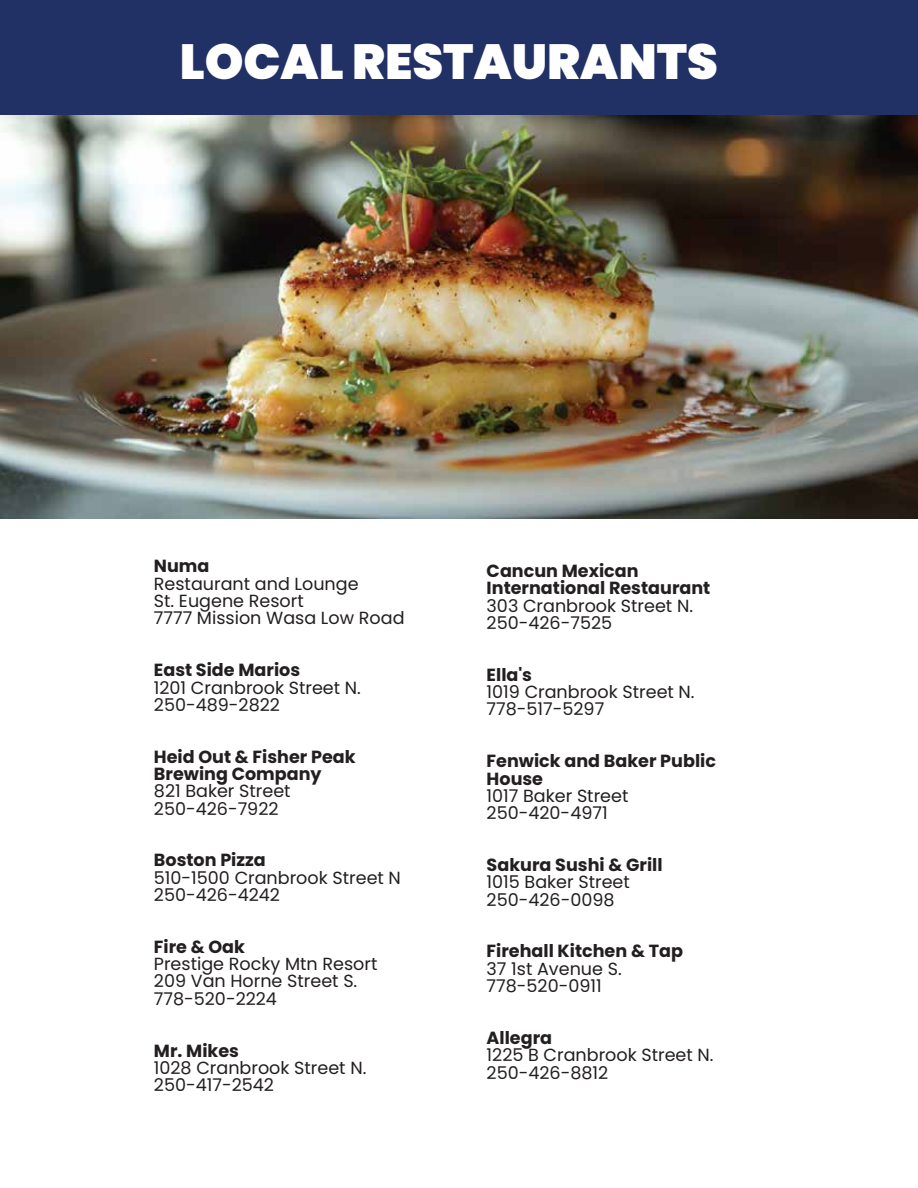
<style>
.page{position:relative;width:918px;height:1188px;background:#fff}
.page>*{position:absolute;margin:0;border:0;box-sizing:border-box;transform-origin:0 0}
.t1{font:900 49.35px "Poppins";color:#fff}
.t2{font:17.55px/17.2px "Poppins";color:#231f20}
.t3{font:700 17.55px/17.2px "Poppins";color:#231f20}
</style>
<div class="page">
<div style="left:0;top:0;width:918px;height:116px;background:#213065"></div>
<img style="left:0;top:116px;width:918px;height:403px">
<h1 class="t1" style="left:180px;top:33px;width:540px">LOCAL RESTAURANTS</h1>
<p class="t3" style="left:154px;top:558px;width:57px">Numa</p>
<p class="t2" style="left:154px;top:575px;width:252px">Restaurant and Lounge<br>St. Eugene Resort<br>7777 Mission Wasa Low Road</p>
<p class="t3" style="left:154px;top:662px;width:148px">East Side Marios</p>
<p class="t2" style="left:154px;top:679px;width:209px">1201 Cranbrook Street N.<br>250-489-2822</p>
<p class="t3" style="left:154px;top:748px;width:203px">Heid Out &amp; Fisher Peak<br>Brewing Company</p>
<p class="t2" style="left:154px;top:783px;width:138px">821 Baker Street<br>250-426-7922</p>
<p class="t3" style="left:154px;top:852px;width:113px">Boston Pizza</p>
<p class="t2" style="left:154px;top:869px;width:249px">510-1500 Cranbrook Street N<br>250-426-4242</p>
<p class="t3" style="left:154px;top:938px;width:93px">Fire &amp; Oak</p>
<p class="t2" style="left:154px;top:956px;width:225px">Prestige Rocky Mtn Resort<br>209 Van Horne Street S.<br>778-520-2224</p>
<p class="t3" style="left:154px;top:1042px;width:87px">Mr. Mikes</p>
<p class="t2" style="left:154px;top:1059px;width:214px">1028 Cranbrook Street N.<br>250-417-2542</p>
<p class="t3" style="left:487px;top:562px;width:225px">Cancun Mexican<br>International Restaurant</p>
<p class="t2" style="left:487px;top:597px;width:208px">303 Cranbrook Street N.<br>250-426-7525</p>
<p class="t3" style="left:487px;top:666px;width:47px">Ella's</p>
<p class="t2" style="left:487px;top:683px;width:210px">1019 Cranbrook Street N.<br>778-517-5297</p>
<p class="t3" style="left:487px;top:753px;width:231px">Fenwick and Baker Public<br>House</p>
<p class="t2" style="left:487px;top:787px;width:143px">1017 Baker Street<br>250-420-4971</p>
<p class="t3" style="left:487px;top:856px;width:177px">Sakura Sushi &amp; Grill</p>
<p class="t2" style="left:487px;top:874px;width:145px">1015 Baker Street<br>250-426-0098</p>
<p class="t3" style="left:487px;top:943px;width:198px">Firehall Kitchen &amp; Tap</p>
<p class="t2" style="left:487px;top:960px;width:137px">37 1st Avenue S.<br>778-520-0911</p>
<p class="t3" style="left:487px;top:1029px;width:67px">Allegra</p>
<p class="t2" style="left:487px;top:1047px;width:228px">1225 B Cranbrook Street N.<br>250-426-8812</p>
</div>
